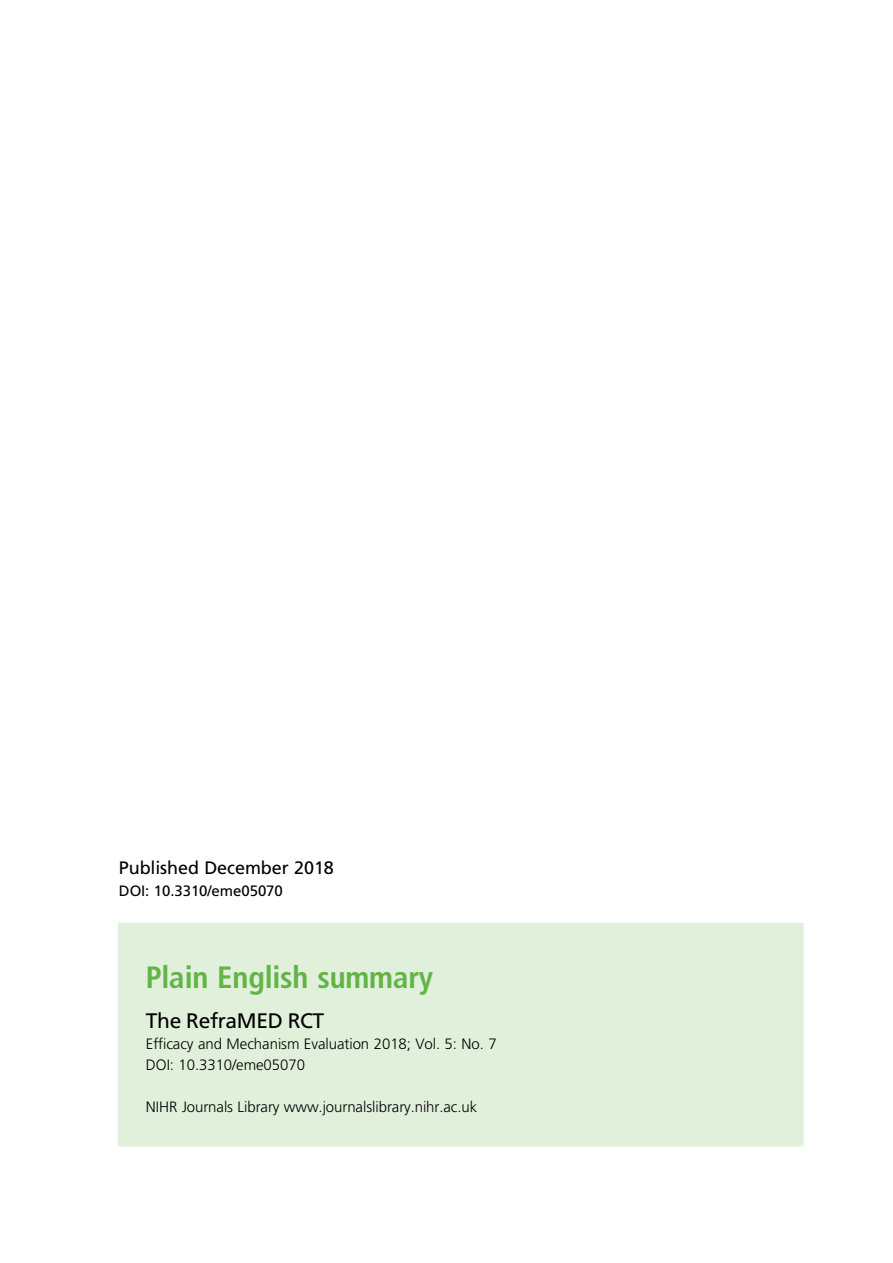
<style>
.page{position:relative;width:893px;height:1263px;background:#fff}
.page>*{position:absolute;margin:0;border:0;box-sizing:border-box;transform-origin:0 0}
.t1{font:30.75px "Adv TT24 c 3 cae 3.B";color:#62b447}
.t2{font:21px "Adv TT118 e 7927";letter-spacing:-.015em;color:#000}
.t3{font:18px "Adv TT118 e 7927";color:#000}
.t4{font:15px/21px "Adv T Tebabd 7 da";color:#000}
.t5{font:15px "Adv TT118 e 7927";color:#000}
</style>
<div class="page">
<div style="left:119px;top:923px;width:684px;height:223px;background:#e1f0da"></div>
<p class="t3" style="left:119px;top:860px;width:217px">Published December 2018</p>
<p class="t5" style="left:119px;top:885px;width:165px">DOI: 10.3310/eme05070</p>
<h1 class="t1" style="left:146px;top:959px;width:289px">Plain English summary</h1>
<h2 class="t2" style="left:146px;top:1012px;width:180px">The RefraMED RCT</h2>
<p class="t4" style="left:146px;top:1035px;width:352px">Efficacy and Mechanism Evaluation 2018; Vol. 5: No. 7<br>DOI: 10.3310/eme05070</p>
<p class="t4" style="left:146px;top:1098px;width:333px">NIHR Journals Library www.journalslibrary.nihr.ac.uk</p>
</div>
